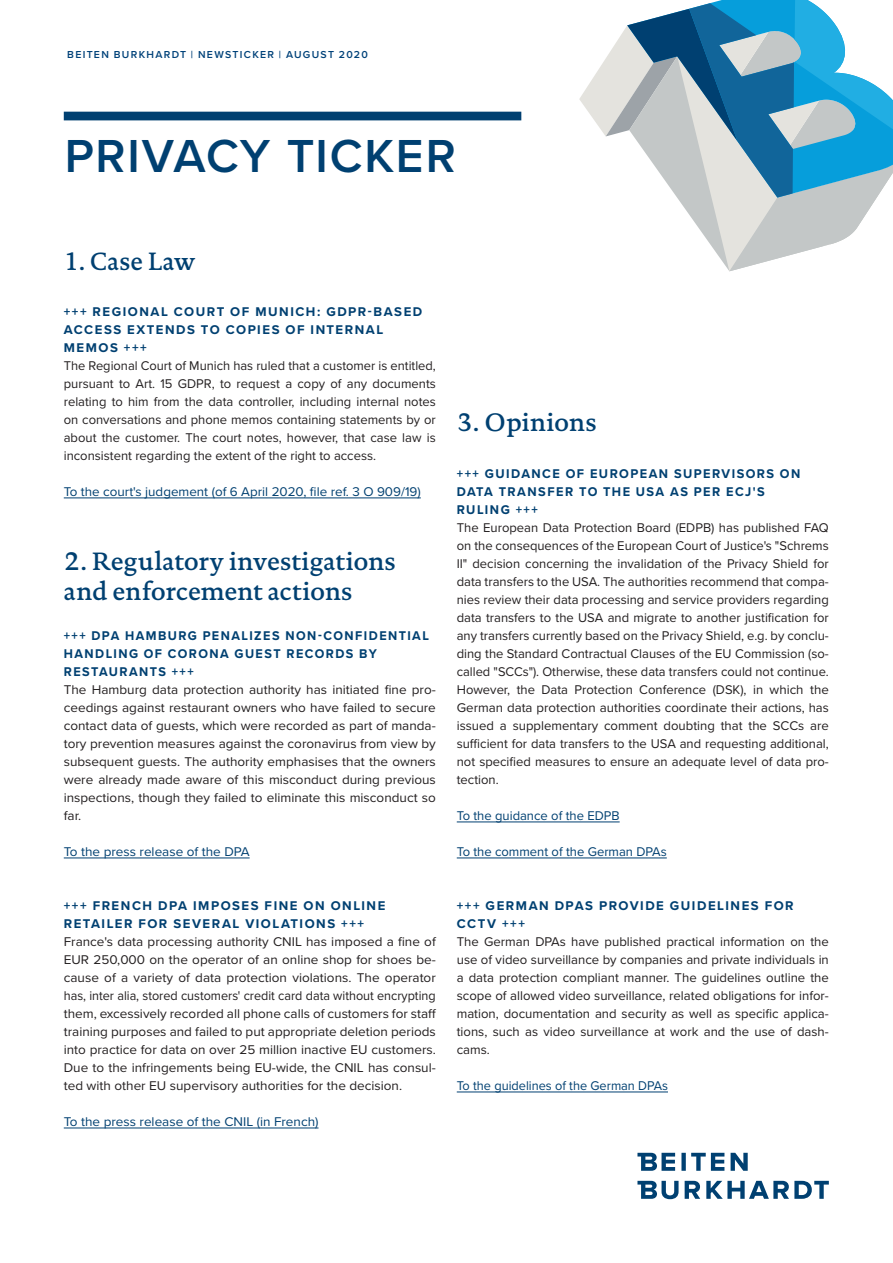
<style>
.page{position:relative;width:893px;height:1263px;background:#fff}
.page>*{position:absolute;margin:0;border:0;box-sizing:border-box;transform-origin:0 0}
.H1_Proxima_Nova_32pt{font:600 48px "Proxima Nova";letter-spacing:.035em;color:#004071}
.Intro-Text_DTL_Docum{font:500 25.5px/30px "DTL Documenta TOT";color:#004071}
.Intro-Text_DTL_Docum-2{font:13.2px/18px "Proxima Nova";color:#231f20;text-align:justify}
.Fließtext_Proxima_No{font:13.2px/18px "Proxima Nova";color:#231f20;text-align:justify}
.Intro-Text_DTL_Docum-3{font:700 13.2px/18px "Proxima Nova";letter-spacing:.115em;color:#004071}
.Intro-Text_DTL_Docum-4{font:13.2px "Proxima Nova";color:#004071}
.Intro-Text_DTL_Docum-5{font:700 13.2px/18px "Proxima Nova";letter-spacing:.115em;color:#004071;scale:.96 1}
.Fließtext_Proxima_No-2{font:13.2px "Proxima Nova";color:#004071}
.t1{font:600 10.5px "Proxima Nova";letter-spacing:.125em;color:#004279}
</style>
<div class="page">
<svg style="left:579px;top:0;width:314px;height:271px"></svg>
<svg style="left:637px;top:1153px;width:111px;height:18px"></svg>
<svg style="left:637px;top:1181px;width:192px;height:18px"></svg>
<div style="left:64px;top:112px;width:457px;height:8px;background:#004071"></div>
<hr style="left:457px;top:821px;width:163px;height:1px;background:#004071">
<hr style="left:457px;top:857px;width:210px;height:1px;background:#004071">
<hr style="left:457px;top:1091px;width:211px;height:1px;background:#004071">
<hr style="left:64px;top:497px;width:357px;height:1px;background:#004071">
<hr style="left:64px;top:857px;width:186px;height:1px;background:#004071">
<hr style="left:64px;top:1127px;width:255px;height:1px;background:#004071">
<p class="t1" style="left:67px;top:47px;width:302px">BEITEN BURKHARDT | NEWSTICKER | AUGUST 2020</p>
<p class="H1_Proxima_Nova_32pt" style="left:65px;top:120px;width:393px">PRIVACY TICKER</p>
<p class="Intro-Text_DTL_Docum" style="left:64px;top:246px;width:133px">1. Case Law</p>
<p class="Intro-Text_DTL_Docum-3" style="left:64px;top:302px;width:360px">+++ REGIONAL COURT OF MUNICH: GDPR-BASED<br>ACCESS EXTENDS TO COPIES OF INTERNAL</p>
<p class="Intro-Text_DTL_Docum-3" style="left:64px;top:338px;width:85px">MEMOS +++</p>
<p class="Fließtext_Proxima_No" style="left:64px;top:356px;width:374px">The Regional Court of Munich has ruled that a customer is entitled, pursuant to Art. 15 GDPR, to request a copy of any documents relating to him from the data controller, including internal notes on conversations and phone memos containing statements by or about the customer. The court notes, however, that case law is inconsistent regarding the extent of the right to access.</p>
<p class="Fließtext_Proxima_No-2" style="left:64px;top:482px;width:358px">To the court's judgement (of 6 April 2020, file ref. 3 O 909/19)</p>
<p class="Intro-Text_DTL_Docum" style="left:64px;top:546px;width:333px">2. Regulatory investigations and enforcement actions</p>
<p class="Intro-Text_DTL_Docum-5" style="left:64px;top:626px;width:382px">+++ DPA HAMBURG PENALIZES NON-CONFIDENTIAL<br>HANDLING OF CORONA GUEST RECORDS BY</p>
<p class="Intro-Text_DTL_Docum-5" style="left:64px;top:662px;width:137px">RESTAURANTS +++</p>
<p class="Intro-Text_DTL_Docum-2" style="left:64px;top:680px;width:374px">The Hamburg data protection authority has initiated fine pro&shy;ceedings against restaurant owners who have failed to secure contact data of guests, which were recorded as part of manda&shy;tory prevention measures against the coronavirus from view by subsequent guests. The authority emphasises that the owners were already made aware of this misconduct during previous inspections, though they failed to eliminate this misconduct so far.</p>
<p class="Fließtext_Proxima_No-2" style="left:64px;top:842px;width:187px">To the press release of the DPA</p>
<p class="Intro-Text_DTL_Docum-3" style="left:64px;top:896px;width:323px">+++ FRENCH DPA IMPOSES FINE ON ONLINE</p>
<p class="Intro-Text_DTL_Docum-3" style="left:64px;top:914px;width:302px">RETAILER FOR SEVERAL VIOLATIONS +++</p>
<p class="Intro-Text_DTL_Docum-2" style="left:64px;top:932px;width:374px">France's data processing authority CNIL has imposed a fine of EUR 250,000 on the operator of an online shop for shoes be&shy;cause of a variety of data protection violations. The operator has, inter alia, stored customers' credit card data without encrypting</p>
<p class="Intro-Text_DTL_Docum-2" style="left:64px;top:1004px;width:374px">them, excessively recorded all phone calls of customers for staff training purposes and failed to put appropriate deletion periods into practice for data on over 25 million inactive EU customers.<br>Due to the infringements being EU-wide, the CNIL has consul&shy;ted with other EU supervisory authorities for the decision.</p>
<p class="Intro-Text_DTL_Docum-4" style="left:64px;top:1112px;width:256px">To the press release of the CNIL (in French)</p>
<p class="Intro-Text_DTL_Docum" style="left:457px;top:407px;width:141px">3. Opinions</p>
<p class="Intro-Text_DTL_Docum-3" style="left:457px;top:464px;width:345px">+++ GUIDANCE OF EUROPEAN SUPERVISORS ON<br>DATA TRANSFER TO THE USA AS PER ECJ'S</p>
<p class="Intro-Text_DTL_Docum-3" style="left:457px;top:500px;width:83px">RULING +++</p>
<p class="Intro-Text_DTL_Docum-2" style="left:457px;top:518px;width:374px">The European Data Protection Board (EDPB) has published FAQ on the consequences of the European Court of Justice's "Schrems II" decision concerning the invalidation of the Privacy Shield for data transfers to the USA. The authorities recommend that compa&shy;nies review their data processing and service providers regarding data transfers to the USA and migrate to another justification for any transfers currently based on the Privacy Shield, e.g. by conclu&shy;ding the Standard Contractual Clauses of the EU Commission (so&shy;called "SCCs"). Otherwise, these data transfers could not continue.<br>However, the Data Protection Conference (DSK), in which the</p>
<p class="Intro-Text_DTL_Docum-2" style="left:457px;top:698px;width:374px">German data protection authorities coordinate their actions, has issued a supplementary comment doubting that the SCCs are</p>
<p class="Intro-Text_DTL_Docum-2" style="left:457px;top:734px;width:374px">sufficient for data transfers to the USA and requesting additional, not specified measures to ensure an adequate level of data pro&shy;tection.</p>
<p class="Intro-Text_DTL_Docum-4" style="left:457px;top:806px;width:164px">To the guidance of the EDPB</p>
<p class="Intro-Text_DTL_Docum-4" style="left:457px;top:842px;width:212px">To the comment of the German DPAs</p>
<p class="Intro-Text_DTL_Docum-3" style="left:457px;top:896px;width:338px">+++ GERMAN DPAS PROVIDE GUIDELINES FOR<br>CCTV +++</p>
<p class="Intro-Text_DTL_Docum-2" style="left:457px;top:932px;width:374px">The German DPAs have published practical information on the use of video surveillance by companies and private individuals in a data protection compliant manner. The guidelines outline the scope of allowed video surveillance, related obligations for infor&shy;mation, documentation and security as well as specific applica-</p>
<p class="Intro-Text_DTL_Docum-2" style="left:457px;top:1022px;width:374px">tions, such as video surveillance at work and the use of dash&shy;cams.</p>
<p class="Intro-Text_DTL_Docum-4" style="left:457px;top:1076px;width:213px">To the guidelines of the German DPAs</p>
</div>
